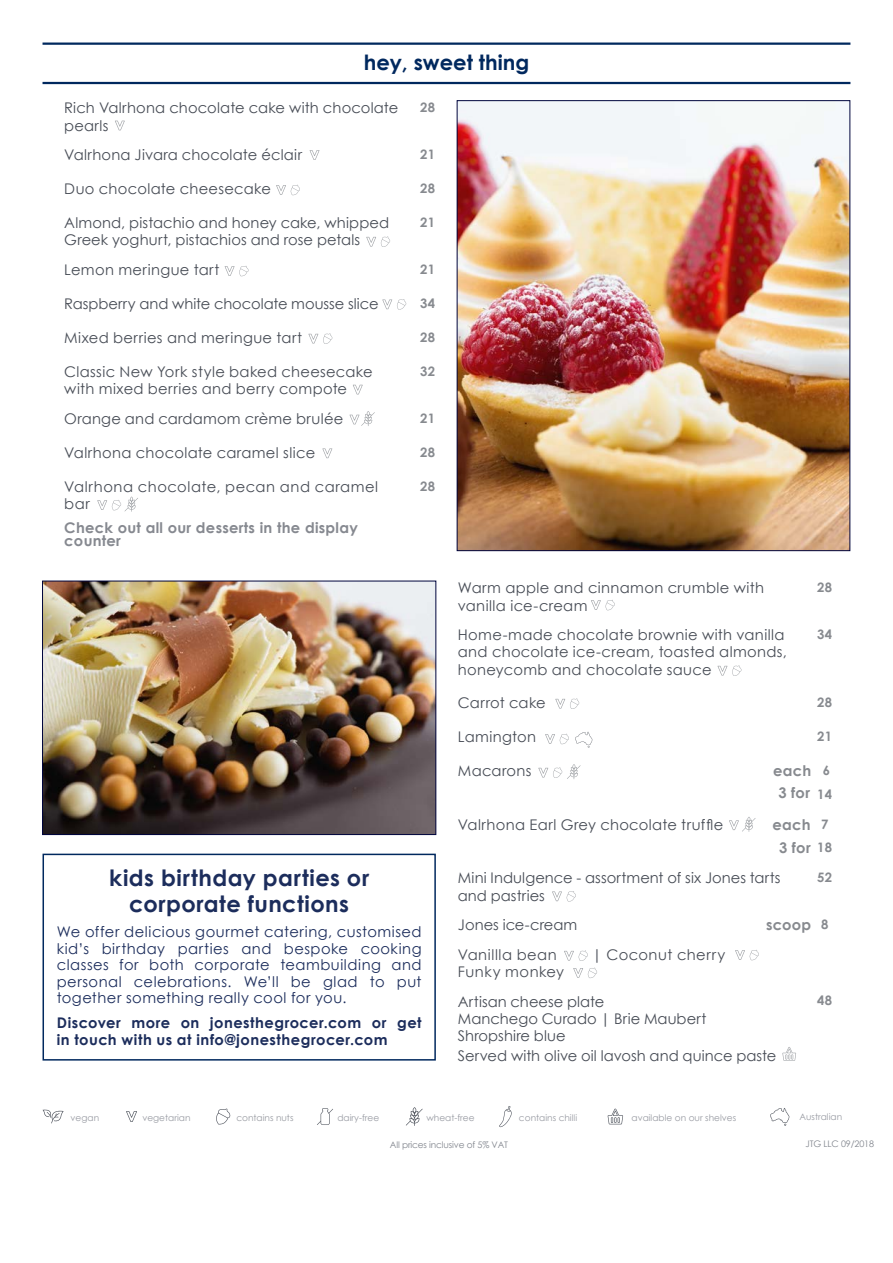
<style>
.page{position:relative;width:893px;height:1263px;background:#fff}
.page>*{position:absolute;margin:0;border:0;box-sizing:border-box;transform-origin:0 0}
.t1{font:700 22.5px/25.8px "Century Gothic";letter-spacing:.02em;color:#1c2d5c;text-align:center}
.t2{font:700 21px "Century Gothic";color:#00285e}
.t3{font:14.7px/17.2px "Century Gothic";letter-spacing:.015em;color:#474c55}
.t4{font:14.7px/16.5px "Century Gothic";letter-spacing:.03em;color:#1c2d5c;text-align:justify}
.t5{font:700 14.7px/16.5px "Century Gothic";letter-spacing:.03em;color:#1c2d5c}
.t6{font:700 14.7px/13.5px "Century Gothic";letter-spacing:.02em;color:#868990}
.t7{font:14.7px "Century Gothic";letter-spacing:.035em;color:#484d56}
.t8{font:14.7px/17.2px "Century Gothic";letter-spacing:.04em;color:#474c55}
.t9{font:700 14.7px "Century Gothic";letter-spacing:.02em;color:#878a8f}
.t10{font:700 13.05px/23.9px "Century Gothic";letter-spacing:.01em;color:#878a8f;text-align:center}
.t11{font:9px "Century Gothic";color:#92959d}
.t12{font:9px "Century Gothic";letter-spacing:-.015em;color:#81858d}
.t13{font:9px "Century Gothic";color:#92959c}
</style>
<div class="page">
<img style="left:44px;top:583px;width:390px;height:250px">
<div style="left:42px;top:581px;width:394px;height:254px;border:1px solid #00053d"></div>
<div style="left:43px;top:854px;width:393px;height:206px;border:2px solid #00285e"></div>
<svg style="left:276px;top:185px;width:24px;height:10px"></svg>
<svg style="left:115px;top:121px;width:10px;height:9px"></svg>
<svg style="left:310px;top:150px;width:9px;height:10px"></svg>
<svg style="left:366px;top:236px;width:24px;height:11px"></svg>
<svg style="left:225px;top:266px;width:24px;height:10px"></svg>
<svg style="left:382px;top:299px;width:24px;height:11px"></svg>
<svg style="left:308px;top:333px;width:24px;height:11px"></svg>
<svg style="left:353px;top:385px;width:10px;height:9px"></svg>
<svg style="left:350px;top:411px;width:25px;height:15px"></svg>
<svg style="left:322px;top:448px;width:10px;height:10px"></svg>
<svg style="left:97px;top:497px;width:41px;height:15px"></svg>
<img style="left:459px;top:102px;width:389px;height:447px">
<svg style="left:573px;top:967px;width:24px;height:11px"></svg>
<svg style="left:591px;top:600px;width:24px;height:10px"></svg>
<svg style="left:717px;top:665px;width:24px;height:11px"></svg>
<svg style="left:555px;top:698px;width:24px;height:11px"></svg>
<svg style="left:545px;top:734px;width:24px;height:10px"></svg>
<svg style="left:575px;top:732px;width:17px;height:16px"></svg>
<svg style="left:538px;top:764px;width:42px;height:15px"></svg>
<svg style="left:552px;top:891px;width:24px;height:10px"></svg>
<svg style="left:729px;top:817px;width:26px;height:15px"></svg>
<svg style="left:564px;top:950px;width:24px;height:11px"></svg>
<svg style="left:735px;top:950px;width:24px;height:10px"></svg>
<svg style="left:782px;top:1047px;width:14px;height:14px"></svg>
<hr style="left:43px;top:43px;width:807px;height:2px;background:#00285e">
<hr style="left:43px;top:82px;width:807px;height:2px;background:#00285e">
<svg style="left:317px;top:1108px;width:16px;height:17px"></svg>
<svg style="left:406px;top:1107px;width:17px;height:19px"></svg>
<svg style="left:126px;top:1111px;width:11px;height:11px"></svg>
<svg style="left:43px;top:1109px;width:21px;height:14px"></svg>
<svg style="left:608px;top:1109px;width:15px;height:15px"></svg>
<svg style="left:216px;top:1108px;width:14px;height:16px"></svg>
<svg style="left:499px;top:1106px;width:13px;height:21px"></svg>
<svg style="left:770px;top:1108px;width:19px;height:18px"></svg>
<h2 class="t2" style="left:364px;top:47px;width:167px">hey, sweet thing</h2>
<p class="t3" style="left:64px;top:99px;width:336px">Rich Valrhona chocolate cake with chocolate pearls</p>
<p class="t10" style="left:420px;top:95px;width:16px">28</p>
<p class="t3" style="left:64px;top:146px;width:239px">Valrhona Jivara chocolate éclair</p>
<p class="t10" style="left:420px;top:142px;width:16px">21</p>
<p class="t3" style="left:64px;top:180px;width:208px">Duo chocolate cheesecake</p>
<p class="t10" style="left:420px;top:176px;width:16px">28</p>
<p class="t3" style="left:64px;top:214px;width:326px">Almond, pistachio and honey cake, whipped<br>Greek yoghurt, pistachios and rose petals</p>
<p class="t10" style="left:420px;top:210px;width:16px">21</p>
<p class="t3" style="left:64px;top:261px;width:157px">Lemon meringue tart</p>
<p class="t10" style="left:420px;top:256px;width:16px">21</p>
<p class="t3" style="left:64px;top:295px;width:316px">Raspberry and white chocolate mousse slice</p>
<p class="t10" style="left:420px;top:291px;width:16px">34</p>
<p class="t3" style="left:64px;top:329px;width:240px">Mixed berries and meringue tart</p>
<p class="t10" style="left:420px;top:325px;width:16px">28</p>
<p class="t3" style="left:64px;top:363px;width:310px">Classic New York style baked cheesecake with mixed berries and berry compote</p>
<p class="t10" style="left:420px;top:359px;width:16px">32</p>
<p class="t3" style="left:64px;top:410px;width:280px">Orange and cardamom crème brulée</p>
<p class="t10" style="left:420px;top:405px;width:16px">21</p>
<p class="t3" style="left:64px;top:444px;width:252px">Valrhona chocolate caramel slice</p>
<p class="t10" style="left:420px;top:439px;width:16px">28</p>
<p class="t8" style="left:64px;top:478px;width:315px">Valrhona chocolate, pecan and caramel bar</p>
<p class="t10" style="left:420px;top:473px;width:16px">28</p>
<p class="t6" style="left:64px;top:520px;width:295px">Check out all our desserts in the display counter</p>
<h1 class="t1" style="left:109px;top:864px;width:262px">kids birthday parties or corporate functions</h1>
<p class="t4" style="left:57px;top:923px;width:366px">We offer delicious gourmet catering, customised kid’s birthday parties and bespoke cooking classes for both corporate teambuilding and personal celebrations. We’ll be glad to put together something really cool for you.</p>
<p class="t5" style="left:57px;top:1014px;width:366px">Discover more on jonesthegrocer.com or get in touch with us at info@jonesthegrocer.com</p>
<p class="t3" style="left:458px;top:579px;width:308px">Warm apple and cinnamon crumble with vanilla ice-cream</p>
<p class="t10" style="left:817px;top:575px;width:16px">28</p>
<p class="t3" style="left:458px;top:626px;width:331px">Home-made chocolate brownie with vanilla and chocolate ice-cream, toasted almonds, honeycomb and chocolate sauce</p>
<p class="t10" style="left:817px;top:622px;width:16px">34</p>
<p class="t3" style="left:458px;top:694px;width:89px">Carrot cake</p>
<p class="t10" style="left:817px;top:690px;width:16px">28</p>
<p class="t3" style="left:458px;top:728px;width:80px">Lamington</p>
<p class="t10" style="left:817px;top:724px;width:16px">21</p>
<p class="t3" style="left:458px;top:762px;width:75px">Macarons</p>
<p class="t10" style="left:817px;top:758px;width:16px">6<br>14</p>
<p class="t3" style="left:458px;top:816px;width:267px">Valrhona Earl Grey chocolate truffle</p>
<p class="t10" style="left:817px;top:811px;width:16px;text-align:left">7<br>18</p>
<p class="t3" style="left:458px;top:869px;width:324px">Mini Indulgence - assortment of six Jones tarts and pastries</p>
<p class="t10" style="left:817px;top:865px;width:16px">52</p>
<p class="t3" style="left:458px;top:916px;width:121px">Jones ice-cream</p>
<p class="t10" style="left:821px;top:911px;width:9px">8</p>
<p class="t7" style="left:458px;top:944px;width:100px">Vanillla bean</p>
<p class="t7" style="left:592px;top:944px;width:135px">| Coconut cherry</p>
<p class="t7" style="left:458px;top:961px;width:108px">Funky monkey</p>
<p class="t3" style="left:458px;top:992px;width:250px">Artisan cheese plate<br>Manchego Curado | Brie Maubert<br>Shropshire blue</p>
<p class="t3" style="left:458px;top:1046px;width:320px">Served with olive oil lavosh and quince paste</p>
<p class="t9" style="left:773px;top:760px;width:40px">each</p>
<p class="t9" style="left:778px;top:781px;width:33px">3 for</p>
<p class="t9" style="left:772px;top:814px;width:40px">each</p>
<p class="t9" style="left:779px;top:836px;width:33px">3 for</p>
<p class="t9" style="left:766px;top:913px;width:47px">scoop</p>
<p class="t10" style="left:817px;top:988px;width:16px">48</p>
<p class="t11" style="left:71px;top:1111px;width:30px">vegan</p>
<p class="t11" style="left:142px;top:1111px;width:50px">vegetarian</p>
<p class="t13" style="left:236px;top:1111px;width:59px">contains nuts</p>
<p class="t11" style="left:337px;top:1111px;width:43px">dairy-free</p>
<p class="t11" style="left:426px;top:1111px;width:50px">wheat-free</p>
<p class="t11" style="left:519px;top:1111px;width:60px">contains chilli</p>
<p class="t11" style="left:632px;top:1111px;width:106px">available on our shelves</p>
<p class="t11" style="left:799px;top:1110px;width:44px">Australian</p>
<p class="t12" style="left:390px;top:1138px;width:120px">All prices inclusive of 5% VAT</p>
<p class="t12" style="left:806px;top:1138px;width:70px">JTG LLC 09/2018</p>
</div>
